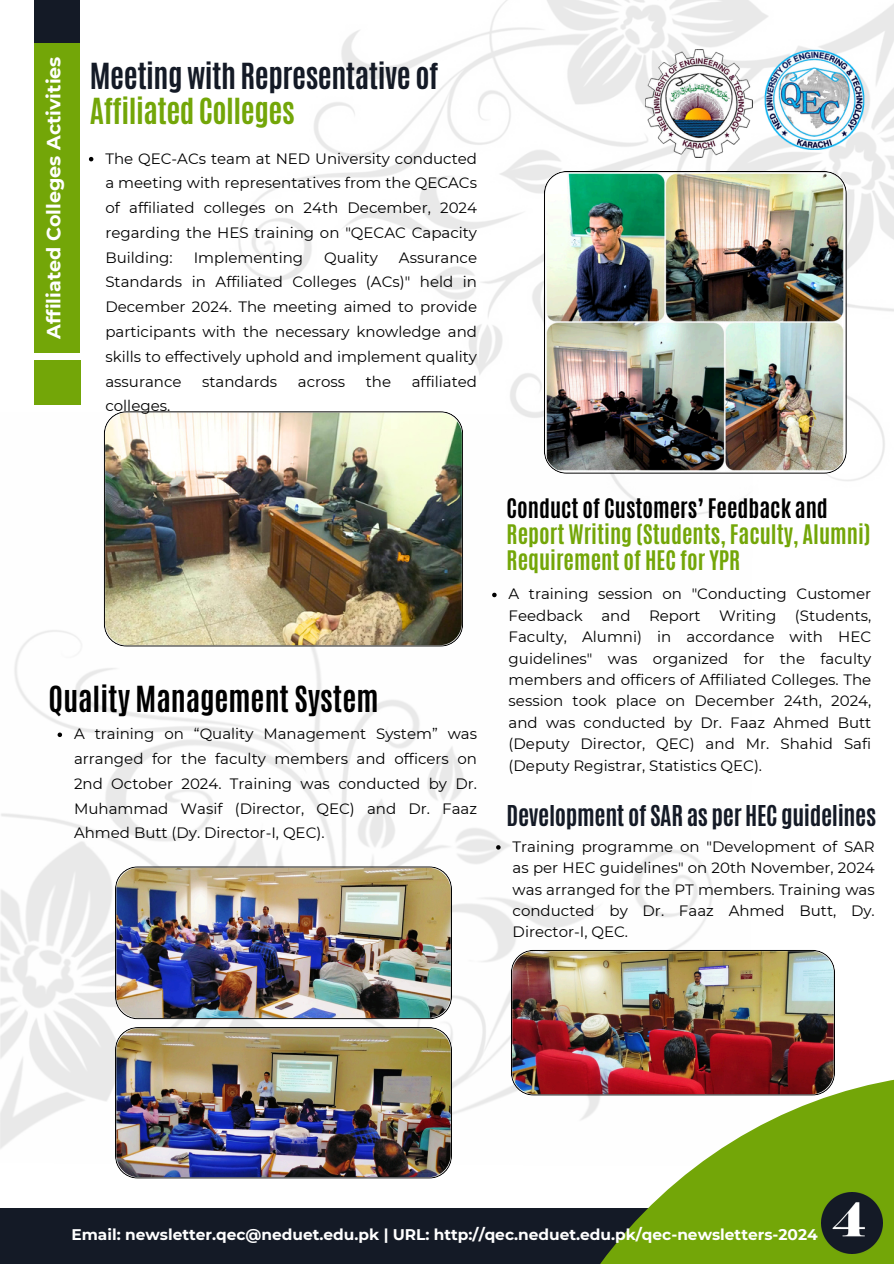
<style>
.page{position:relative;width:894px;height:1264px;background:#fff}
.page>*{position:absolute;margin:0;border:0;box-sizing:border-box;transform-origin:0 0}
.t1{font:700 30px/34.8px "Antonio";letter-spacing:-.015em;color:#141a26}
.t2{font:700 30px "Antonio";color:#000}
.t3{font:700 24px "Antonio";letter-spacing:-.015em;color:#141a26}
.t4{font:700 22.5px/25.8px "Antonio";color:#73a608}
.t5{font:700 19.2px "Montserrat";color:#fff}
.t6{font:700 15.45px "Montserrat";color:#fff}
.t7{font:15px/24.8px "Montserrat";color:#000;text-align:justify}
.s1{color:#73a608}
.s2{color:#000}
</style>
<div class="page">
<div style="left:0;top:1207px;width:754px;height:56px;background:#141a26"></div>
<img style="left:0;top:630px;width:712px;height:532px">
<svg style="left:506px;top:1072px;width:387px;height:191px"></svg>
<img style="left:202px;top:0;width:691px;height:682px">
<img style="left:645px;top:49px;width:107px;height:108px">
<img style="left:757px;top:43px;width:113px;height:115px">
<div style="left:34px;top:0;width:45px;height:353px;background:#73a608"></div>
<div style="left:34px;top:361px;width:46px;height:44px;background:#73a608"></div>
<div style="left:34px;top:0;width:45px;height:43px;background:#141a26"></div>
<img style="left:104px;top:411px;width:359px;height:235px">
<img style="left:543px;top:171px;width:303px;height:303px">
<img style="left:115px;top:866px;width:336px;height:153px">
<img style="left:115px;top:1027px;width:336px;height:151px">
<svg style="left:89px;top:157px;width:4px;height:4px"></svg>
<svg style="left:492px;top:592px;width:4px;height:5px"></svg>
<svg style="left:58px;top:732px;width:4px;height:5px"></svg>
<img style="left:510px;top:949px;width:324px;height:146px">
<svg style="left:496px;top:845px;width:4px;height:4px"></svg>
<img style="left:821px;top:1192px;width:61px;height:61px">
<p class="t5" style="left:42px;top:339px;width:284px;rotate:-90deg">Affiliated Colleges Activities</p>
<p class="t1" style="left:90px;top:59px;width:350px">Meeting with Representative of<br><span class="s1">Affiliated Colleges</span></p>
<p class="t7" style="left:105px;top:146px;width:373px">The QEC-ACs team at NED University conducted a meeting with representatives from the QECACs of affiliated colleges on 24th December, 2024 regarding the HES training on "QECAC Capacity Building:</p>
<p class="t7" style="left:194px;top:245px;width:111px">Implementing</p>
<p class="t7" style="left:324px;top:245px;width:55px">Quality</p>
<p class="t7" style="left:105px;top:245px;width:373px;text-indent:293px">Assurance Standards in Affiliated Colleges (ACs)" held in December 2024. The meeting aimed to provide participants with the necessary knowledge and skills to effectively uphold and implement quality assurance</p>
<p class="t7" style="left:202px;top:369px;width:76px">standards</p>
<p class="t7" style="left:298px;top:369px;width:49px">across</p>
<p class="t7" style="left:366px;top:369px;width:27px">the</p>
<p class="t7" style="left:411px;top:369px;width:67px">affiliated</p>
<p class="t7" style="left:105px;top:393px;width:66px">colleges.</p>
<h1 class="t2" style="left:49px;top:677px;width:331px">Quality Management System</h1>
<p class="t7" style="left:74px;top:721px;width:404px">A training on “Quality Management System” was arranged for the faculty members and officers on 2nd October 2024. Training was conducted by Dr.<br>Muhammad Wasif (Director, QEC) and Dr. Faaz Ahmed Butt (Dy. Director-I, QEC).</p>
<h2 class="t4" style="left:506px;top:496px;width:365px"><span class="s2">Conduct of Customers’ Feedback and<br></span>Report Writing (Students, Faculty, Alumni)<br>Requirement of HEC for YPR</h2>
<p class="t7" style="left:508px;top:583px;width:364px;line-height:21.3px">A training session on "Conducting Customer Feedback and Report Writing (Students, Faculty, Alumni) in accordance with HEC guidelines" was organized for the faculty members and officers of Affiliated Colleges. The session took place on December 24th, 2024, and was conducted by Dr. Faaz Ahmed Butt (Deputy Director, QEC) and Mr. Shahid Safi (Deputy Registrar, Statistics QEC).</p>
<p class="t3" style="left:506px;top:798px;width:371px">Development of SAR as per HEC guidelines</p>
<p class="t7" style="left:512px;top:835px;width:363px;line-height:21.3px">Training programme on "Development of SAR as per HEC guidelines" on 20th November, 2024 was arranged for the PT members. Training was conducted by Dr. Faaz Ahmed Butt, Dy.<br>Director-I, QEC.</p>
<h3 class="t6" style="left:71px;top:1224px;width:747px">Email: newsletter.qec@neduet.edu.pk | URL: http://qec.neduet.edu.pk/qec-newsletters-2024</h3>
</div>
